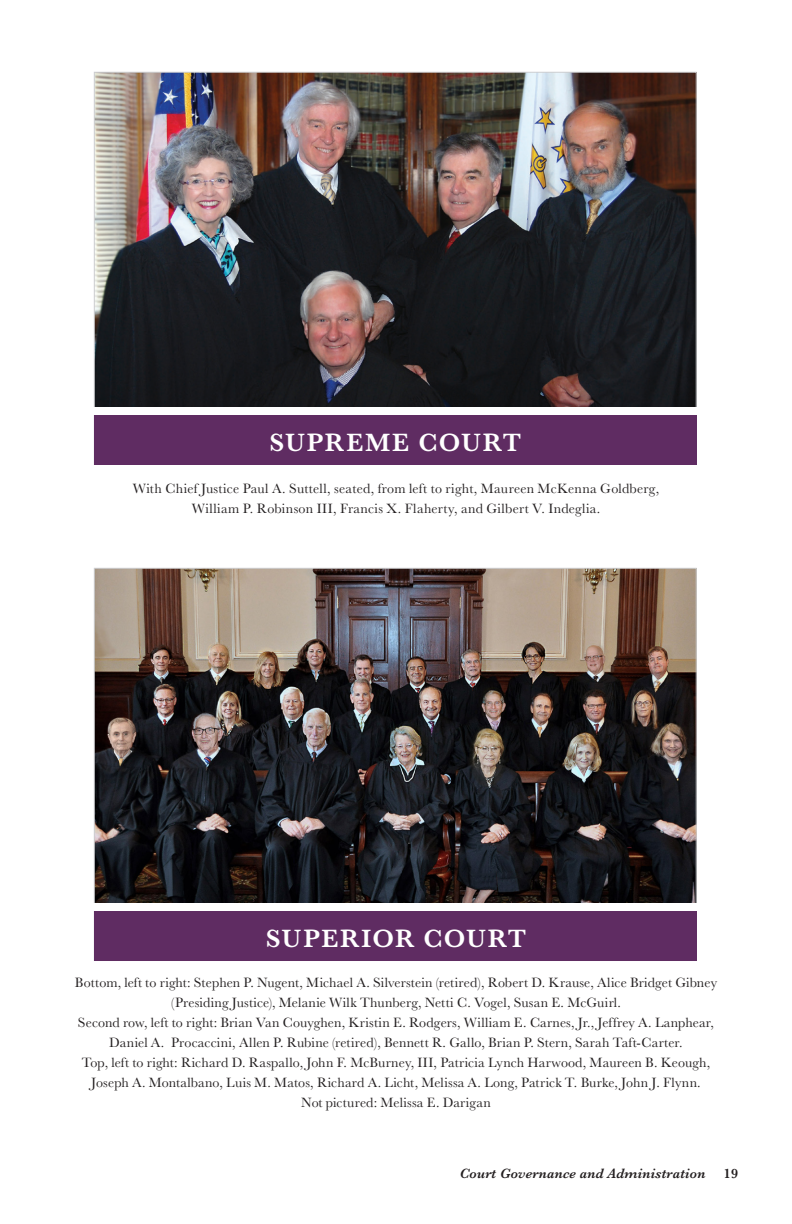
<style>
.page{position:relative;width:792px;height:1224px;background:#fff}
.page>*{position:absolute;margin:0;border:0;box-sizing:border-box;transform-origin:0 0}
.t1{font:600 26px "Baskerville";letter-spacing:.05em;color:#fff}
.t2{font:14px/20px "Baskerville";letter-spacing:.01em;color:#231f20;text-align:center}
.t3{font:italic 600 14px "Baskerville";letter-spacing:.01em;color:#231f20}
.t4{font:600 14px "Baskerville";color:#231f20}
</style>
<div class="page">
<img style="left:96px;top:74px;width:598px;height:333px">
<img style="left:96px;top:570px;width:598px;height:333px">
<div style="left:94px;top:415px;width:602px;height:50px;background:#5f2c62"></div>
<div style="left:94px;top:911px;width:602px;height:50px;background:#5f2c62"></div>
<p class="t1" style="left:269px;top:425px;width:253px">SUPREME COURT</p>
<p class="t2" style="left:133px;top:479px;width:528px">With Chief Justice Paul A. Suttell, seated, from left to right, Maureen McKenna Goldberg,<br>William P. Robinson III, Francis X. Flaherty, and Gilbert V. Indeglia.</p>
<p class="t1" style="left:266px;top:921px;width:262px">SUPERIOR COURT</p>
<p class="t2" style="left:75px;top:973px;width:644px">Bottom, left to right: Stephen P. Nugent, Michael A. Silverstein (retired), Robert D. Krause, Alice Bridget Gibney (Presiding Justice), Melanie Wilk Thunberg, Netti C. Vogel, Susan E. McGuirl.</p>
<p class="t2" style="left:78px;top:1013px;width:638px">Second row, left to right: Brian Van Couyghen, Kristin E. Rodgers, William E. Carnes, Jr., Jeffrey A. Lanphear,<br>Daniel A. Procaccini, Allen P. Rubine (retired), Bennett R. Gallo, Brian P. Stern, Sarah Taft-Carter.</p>
<p class="t2" style="left:82px;top:1053px;width:630px">Top, left to right: Richard D. Raspallo, John F. McBurney, III, Patricia Lynch Harwood, Maureen B. Keough,<br>Joseph A. Montalbano, Luis M. Matos, Richard A. Licht, Melissa A. Long, Patrick T. Burke, John J. Flynn.</p>
<p class="t2" style="left:301px;top:1093px;width:191px">Not pictured: Melissa E. Darigan</p>
<p class="t3" style="left:460px;top:1164px;width:247px">Court Governance and Administration</p>
<p class="t4" style="left:724px;top:1164px;width:16px">19</p>
</div>
